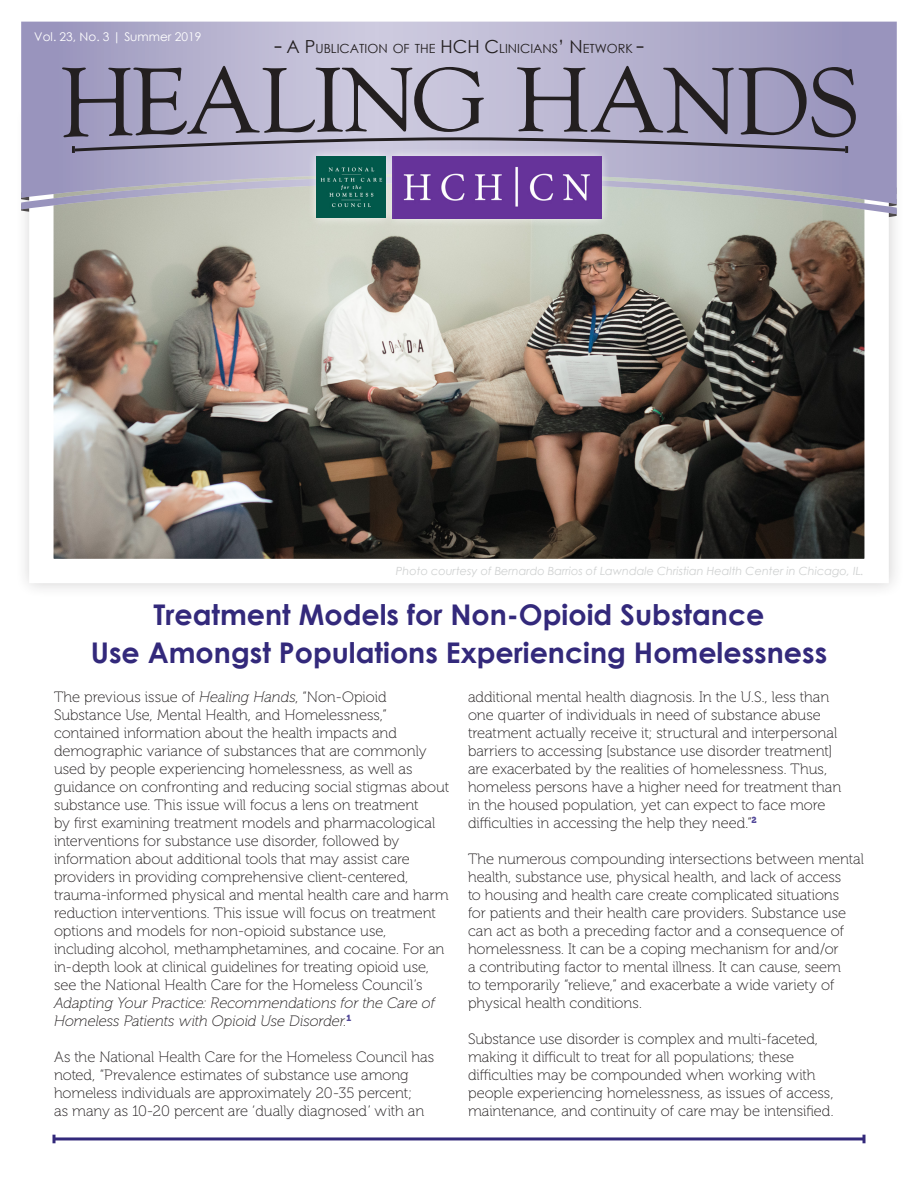
<style>
.page{position:relative;width:918px;height:1188px;background:#fff}
.page>*{position:absolute;margin:0;border:0;box-sizing:border-box;transform-origin:0 0}
.Main_Headline{font:700 28.5px "Century Gothic";color:#33297b}
.Main_Paragraph{font:15px/18px "Museo Cyrl 100";color:#231f20}
.t1{font:12.6px "Century Gothic";color:#231f20}
.Volume_Number_Date{font:12px "Century Gothic";color:#fff}
.t2{font:italic 11.25px "Century Gothic";color:#cfd1d1}
.s1{font-size:18px}
.s2{font-style:italic}
</style>
<div class="page">
<hr style="left:54px;top:1137px;width:810px;height:3px;background:#33297b">
<svg style="left:52px;top:1135px;width:4px;height:8px"></svg>
<svg style="left:862px;top:1135px;width:4px;height:8px"></svg>
<div style="left:15px;top:97px;width:890px;height:502px;background:#231f20;opacity:.2"></div>
<img style="left:54px;top:247px;width:810px;height:311px">
<svg style="left:21px;top:204px;width:876px;height:43px;background:#bfc1b6"></svg>
<svg style="left:21px;top:22px;width:876px;height:182px;background:#aeabc8"></svg>
<div style="left:383px;top:147px;width:227px;height:80px;background:#fff;opacity:.8"></div>
<img style="left:395px;top:157px;width:206px;height:61px">
<svg style="left:62px;top:66px;width:794px;height:87px;background:#9692a9"></svg>
<svg style="left:637px;top:46px;width:6px;height:2px"></svg>
<svg style="left:275px;top:46px;width:6px;height:2px"></svg>
<div style="left:307px;top:147px;width:88px;height:80px;background:#fff;opacity:.8"></div>
<img style="left:317px;top:157px;width:69px;height:61px">
<p class="Volume_Number_Date" style="left:34px;top:28px;width:169px">Vol. 23, No. 3 | Summer 2019</p>
<p class="t1" style="left:287px;top:39px;width:167px"><span class="s1">A P</span>UBLICATION OF THE <span class="s1">HCH</span></p>
<p class="t1" style="left:485px;top:39px;width:150px"><span class="s1">C</span> LINICIANS<span class="s1">’ N</span> ETWORK</p>
<p class="t2" style="left:396px;top:564px;width:470px">Photo courtesy of Bernardo Barrios of Lawndale Christian Health Center in Chicago, IL.</p>
<p class="Main_Headline" style="left:153px;top:593px;width:613px">Treatment Models for Non-Opioid Substance</p>
<p class="Main_Headline" style="left:91px;top:631px;width:738px">Use Amongst Populations Experiencing Homelessness</p>
<p class="Main_Paragraph" style="left:54px;top:688px;width:396px">The previous issue of <span class="s2">Healing Hands</span>, “Non-Opioid Substance Use, Mental Health, and Homelessness,” contained information about the health impacts and demographic variance of substances that are commonly used by people experiencing homelessness, as well as guidance on confronting and reducing social stigmas about substance use. This issue will focus a lens on treatment<br>by first examining treatment models and pharmacological interventions for substance use disorder, followed by information about additional tools that may assist care providers in providing comprehensive client-centered, trauma-informed physical and mental health care and harm reduction interventions. This issue will focus on treatment options and models for non-opioid substance use, including alcohol, methamphetamines, and cocaine. For an in-depth look at clinical guidelines for treating opioid use, see the National Health Care for the Homeless Council’s <span class="s2">Adapting Your Practice: Recommendations for the Care of Homeless Patients with Opioid Use Disorder.</span><sup>1</sup></p>
<p class="Main_Paragraph" style="left:54px;top:1048px;width:382px">As the National Health Care for the Homeless Council has noted, “Prevalence estimates of substance use among homeless individuals are approximately 20-35 percent;<br>as many as 10-20 percent are ‘dually diagnosed’ with an</p>
<p class="Main_Paragraph" style="left:468px;top:688px;width:375px">additional mental health diagnosis. In the U.S., less than one quarter of individuals in need of substance abuse treatment actually receive it; structural and interpersonal barriers to accessing [substance use disorder treatment] are exacerbated by the realities of homelessness. Thus, homeless persons have a higher need for treatment than in the housed population, yet can expect to face more difficulties in accessing the help they need.”<sup>2</sup></p>
<p class="Main_Paragraph" style="left:468px;top:850px;width:397px">The numerous compounding intersections between mental health, substance use, physical health, and lack of access<br>to housing and health care create complicated situations<br>for patients and their health care providers. Substance use can act as both a preceding factor and a consequence of homelessness. It can be a coping mechanism for and/or<br>a contributing factor to mental illness. It can cause, seem<br>to temporarily “relieve,” and exacerbate a wide variety of physical health conditions.</p>
<p class="Main_Paragraph" style="left:468px;top:1030px;width:367px">Substance use disorder is complex and multi-faceted, making it difficult to treat for all populations; these difficulties may be compounded when working with people experiencing homelessness, as issues of access, maintenance, and continuity of care may be intensified.</p>
</div>
